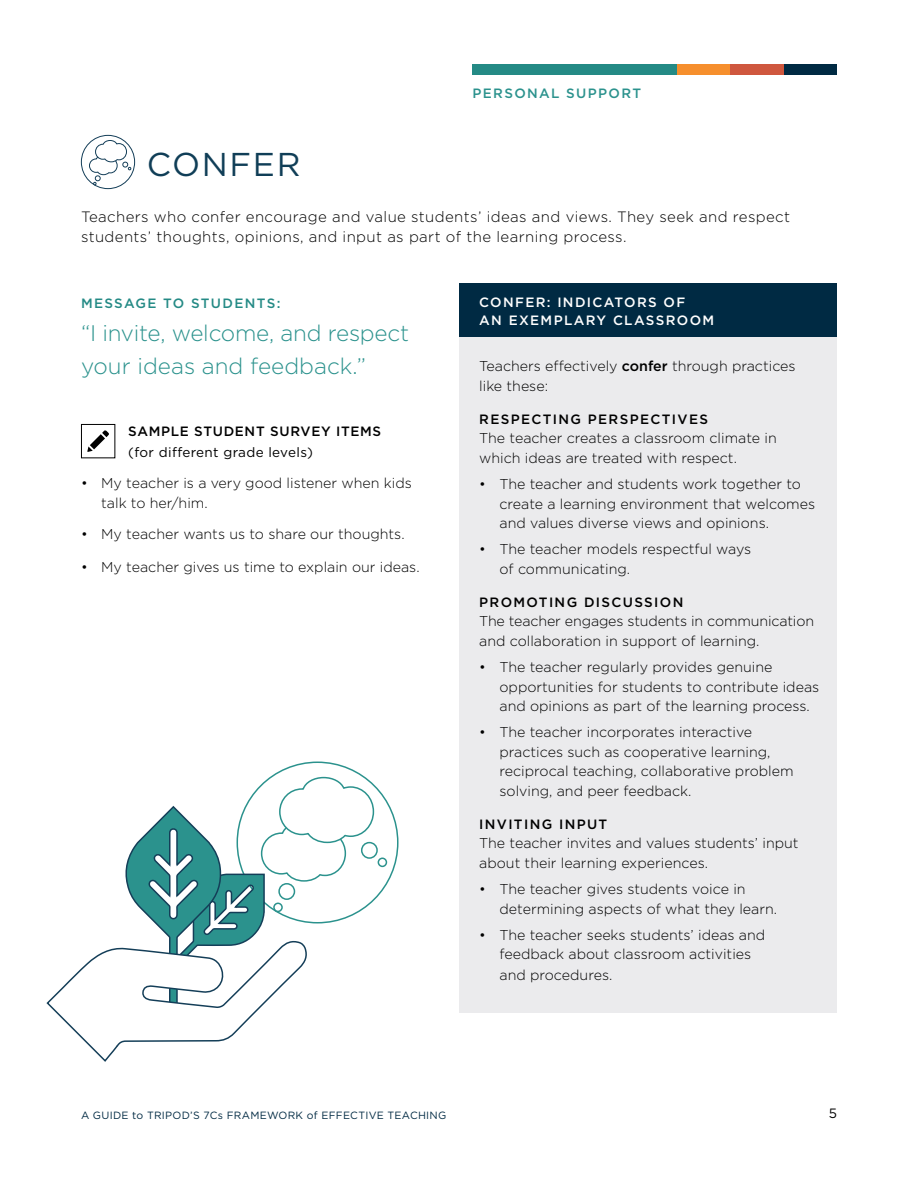
<style>
.page{position:relative;width:918px;height:1188px;background:#fff}
.page>*{position:absolute;margin:0;border:0;box-sizing:border-box;transform-origin:0 0}
.t1{font:33px "Gotham";letter-spacing:.05em;color:#103e57}
.t2{font:300 22.5px/33px "Gotham";letter-spacing:-.01em;color:#2b928d}
.t3{font:300 15px/19.5px "Gotham";letter-spacing:.025em;color:#000}
.t4{font:300 14.25px/19.5px "Gotham";color:#000}
.t5{font:500 13.5px "Gotham";letter-spacing:.1em;color:#000}
.t6{font:500 13.5px/18px "Gotham";letter-spacing:.1em;color:#fff}
.t7{font:13.5px "Gotham";letter-spacing:.025em;color:#000}
.t8{font:500 13.5px "Gotham";letter-spacing:.05em;color:#000}
.t9{font:500 13.5px "Gotham";letter-spacing:.1em;color:#248a85}
.t10{font:500 13.5px "Gotham";letter-spacing:.1em;color:#2b928d}
.t11{font:10.5px "Gotham";letter-spacing:.025em;color:#002a43}
.s1{font-weight:500}
</style>
<div class="page">
<div style="left:459px;top:286px;width:378px;height:727px;background:#ebebed"></div>
<div style="left:459px;top:284px;width:378px;height:54px;background:#002a43"></div>
<div style="left:472px;top:65px;width:206px;height:10px;background:#248a85"></div>
<div style="left:678px;top:65px;width:53px;height:10px;background:#f68f2d"></div>
<div style="left:784px;top:65px;width:53px;height:10px;background:#002a43"></div>
<div style="left:731px;top:65px;width:53px;height:10px;background:#cf573e"></div>
<svg style="left:102px;top:430px;width:7px;height:7px"></svg>
<svg style="left:87px;top:446px;width:6px;height:6px"></svg>
<svg style="left:90px;top:434px;width:15px;height:15px"></svg>
<div style="left:81px;top:424px;width:34px;height:34px;border:1px solid #000"></div>
<div style="left:361px;top:842px;width:17px;height:17px;border:2px solid #2b928d;border-radius:50%"></div>
<div style="left:378px;top:857px;width:9px;height:10px;border:2px solid #2b928d;border-radius:50%"></div>
<svg style="left:46px;top:776px;width:329px;height:286px"></svg>
<svg style="left:81px;top:135px;width:54px;height:54px"></svg>
<div style="left:81px;top:135px;width:54px;height:54px;border:1px solid #143e58;border-radius:50%"></div>
<svg style="left:89px;top:140px;width:42px;height:45px"></svg>
<p class="t10" style="left:472px;top:85px;width:170px">PERSONAL SUPPORT</p>
<h1 class="t1" style="left:147px;top:146px;width:155px">CONFER</h1>
<p class="t3" style="left:81px;top:207px;width:711px">Teachers who confer encourage and value students’ ideas and views. They seek and respect students’ thoughts, opinions, and input as part of the learning process.</p>
<p class="t9" style="left:81px;top:296px;width:201px">MESSAGE TO STUDENTS:</p>
<h2 class="t2" style="left:81px;top:316px;width:330px">“I invite, welcome, and respect your ideas and feedback.”</h2>
<p class="t8" style="left:128px;top:423px;width:255px">SAMPLE STUDENT SURVEY ITEMS</p>
<p class="t7" style="left:128px;top:444px;width:186px">(for different grade levels)</p>
<p class="t4" style="left:101px;top:473px;width:312px;text-indent:-20px">• My teacher is a very good listener when kids talk to her/him.</p>
<p class="t4" style="left:81px;top:524px;width:325px">• My teacher wants us to share our thoughts.</p>
<p class="t4" style="left:81px;top:557px;width:340px">• My teacher gives us time to explain our ideas.</p>
<p class="t6" style="left:479px;top:293px;width:236px">CONFER: INDICATORS OF<br>AN EXEMPLARY CLASSROOM</p>
<p class="t4" style="left:479px;top:356px;width:318px">Teachers effectively <span class="s1">confer</span> through practices like these:</p>
<p class="t5" style="left:479px;top:411px;width:230px">RESPECTING PERSPECTIVES</p>
<p class="t4" style="left:479px;top:428px;width:299px">The teacher creates a classroom climate in which ideas are treated with respect.</p>
<p class="t4" style="left:499px;top:474px;width:317px;text-indent:-20px">• The teacher and students work together to create a learning environment that welcomes and values diverse views and opinions.</p>
<p class="t4" style="left:499px;top:539px;width:253px;text-indent:-20px">• The teacher models respectful ways of communicating.</p>
<p class="t5" style="left:479px;top:594px;width:206px">PROMOTING DISCUSSION</p>
<p class="t4" style="left:479px;top:611px;width:336px">The teacher engages students in communication and collaboration in support of learning.</p>
<p class="t4" style="left:499px;top:657px;width:321px;text-indent:-20px">• The teacher regularly provides genuine opportunities for students to contribute ideas and opinions as part of the learning process.</p>
<p class="t4" style="left:499px;top:722px;width:296px;text-indent:-20px">• The teacher incorporates interactive practices such as cooperative learning, reciprocal teaching, collaborative problem solving, and peer feedback.</p>
<p class="t5" style="left:479px;top:816px;width:130px">INVITING INPUT</p>
<p class="t4" style="left:479px;top:833px;width:321px">The teacher invites and values students’ input about their learning experiences.</p>
<p class="t4" style="left:499px;top:879px;width:279px;text-indent:-20px">• The teacher gives students voice in determining aspects of what they learn.</p>
<p class="t4" style="left:479px;top:925px;width:288px;text-align:center">• The teacher seeks students’ ideas and feedback about classroom activities</p>
<p class="t4" style="left:499px;top:965px;width:114px">and procedures.</p>
<p class="t11" style="left:81px;top:1110px;width:367px">A GUIDE to TRIPOD’S 7Cs FRAMEWORK of EFFECTIVE TEACHING</p>
<p class="t7" style="left:829px;top:1106px;width:10px">5</p>
</div>
